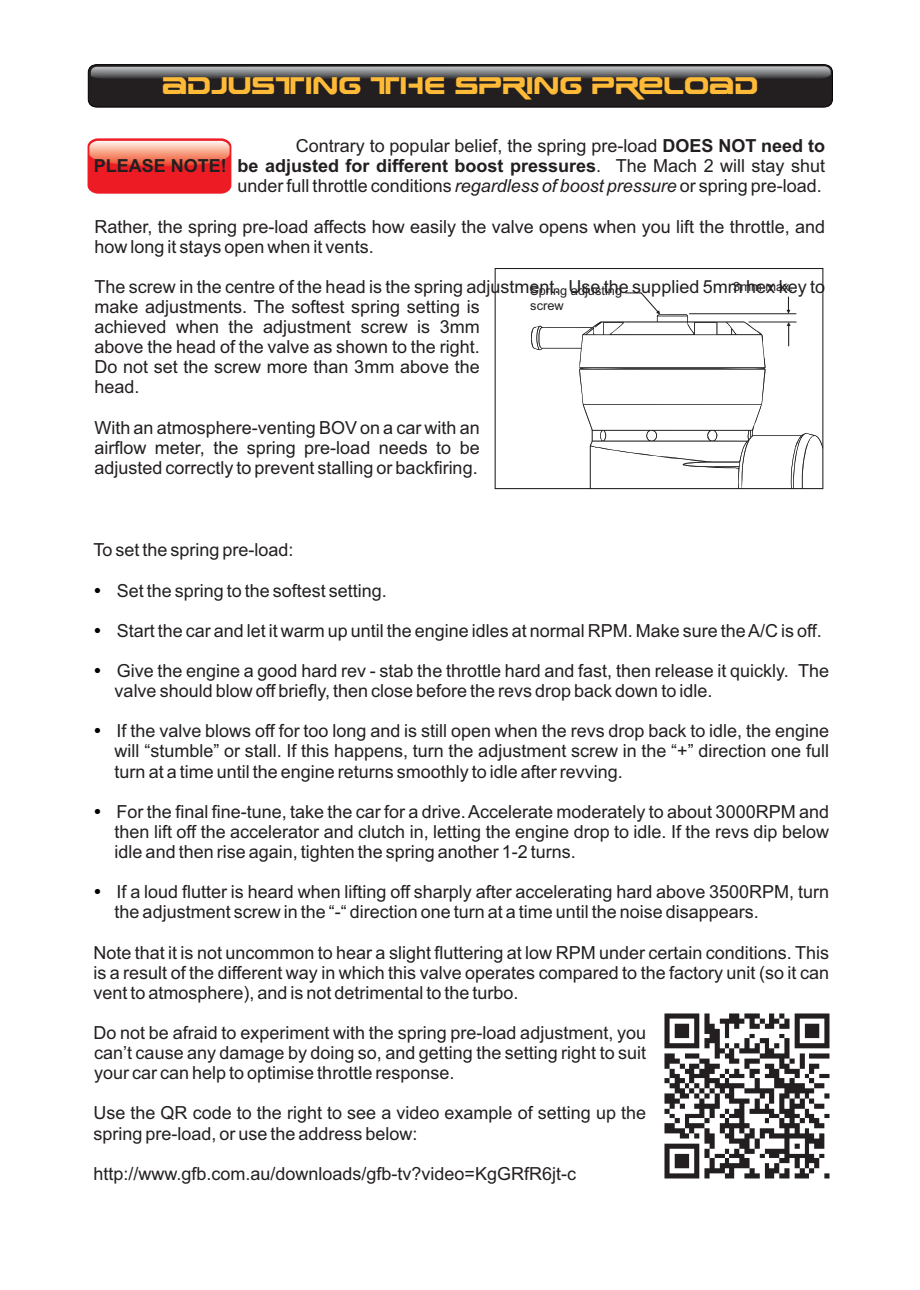
<style>
.page{position:relative;width:920px;height:1290px;background:#fff}
.page>*{position:absolute;margin:0;border:0;box-sizing:border-box;transform-origin:0 0}
.t1{font:24px "Earth Normal";color:#ffbb37}
.t2{font:18px/20.1px "Arial";color:#231f20;text-align:justify}
.t3{font:700 18px "Arial";color:#231f20}
.t4{font:12.75px/14.2px "Arial";color:#231f20}
.s1{font-weight:700}
.s2{font-style:italic}
</style>
<div class="page">
<img style="left:664px;top:1013px;width:166px;height:166px">
<svg style="left:88px;top:138px;width:143px;height:56px;background:#f15651"></svg>
<svg style="left:88px;top:64px;width:745px;height:43px;background:#3b393a"></svg>
<svg style="left:495px;top:268px;width:328px;height:221px"></svg>
<svg style="left:531px;top:314px;width:292px;height:175px"></svg>
<hr style="left:762px;top:335px;width:3px;height:33px;background:#231f20">
<h1 class="t1" style="left:162px;top:77px;width:598px">ADJUSTING THE SPRING PRELOAD</h1>
<p class="t2" style="left:238px;top:137px;width:589px;text-indent:58px">Contrary to popular belief, the spring pre-load <span class="s1">DOES NOT need to be adjusted for different boost pressures</span>. The Mach 2 will stay shut under full throttle conditions <span class="s2">regardless of boost pressure</span> or spring pre-load.</p>
<p class="t2" style="left:94px;top:218px;width:732px">Rather, the spring pre-load affects how easily the valve opens when you lift the throttle, and how long it stays open when it vents.</p>
<p class="t2" style="left:94px;top:278px;width:732px;text-align:left">The screw in the centre of the head is the spring adjustment. Use the supplied 5mm hex key to make adjustments. The softest spring setting is<br>achieved when the adjustment screw is 3mm<br>above the head of the valve as shown to the right.<br>Do not set the screw more than 3mm above the<br>head.</p>
<p class="t2" style="left:94px;top:419px;width:387px">With an atmosphere-venting BOV on a car with an airflow meter, the spring pre-load needs to be adjusted correctly to prevent stalling or backfiring.</p>
<p class="t3" style="left:94px;top:159px;width:135px">PLEASE NOTE!</p>
<p class="t4" style="left:733px;top:280px;width:61px">3mm max.</p>
<p class="t4" style="left:530px;top:285px;width:93px">Spring adjusting screw</p>
<p class="t2" style="left:93px;top:542px;width:202px">To set the spring pre-load:</p>
<p class="t2" style="left:117px;top:582px;width:272px">Set the spring to the softest setting.</p>
<p class="t2" style="left:117px;top:622px;width:706px">Start the car and let it warm up until the engine idles at normal RPM. Make sure the A/C is off.</p>
<p class="t2" style="left:115px;top:662px;width:716px">Give the engine a good hard rev - stab the throttle hard and fast, then release it quickly. The valve should blow off briefly, then close before the revs drop back down to idle.</p>
<p class="t2" style="left:115px;top:722px;width:716px">If the valve blows off for too long and is still open when the revs drop back to idle, the engine will “stumble” or stall. If this happens, turn the adjustment screw in the “+” direction one full turn at a time until the engine returns smoothly to idle after revving.</p>
<p class="t2" style="left:115px;top:803px;width:716px">For the final fine-tune, take the car for a drive. Accelerate moderately to about 3000RPM and then lift off the accelerator and clutch in, letting the engine drop to idle. If the revs dip below idle and then rise again, tighten the spring another 1-2 turns.</p>
<p class="t2" style="left:115px;top:883px;width:716px">If a loud flutter is heard when lifting off sharply after accelerating hard above 3500RPM, turn the adjustment screw in the “-“ direction one turn at a time until the noise disappears.</p>
<p class="t2" style="left:93px;top:944px;width:737px">Note that it is not uncommon to hear a slight fluttering at low RPM under certain conditions. This is a result of the different way in which this valve operates compared to the factory unit (so it can vent to atmosphere), and is not detrimental to the turbo.</p>
<p class="t2" style="left:93px;top:1024px;width:554px">Do not be afraid to experiment with the spring pre-load adjustment, you can’t cause any damage by doing so, and getting the setting right to suit your car can help to optimise throttle response.</p>
<p class="t2" style="left:93px;top:1105px;width:554px">Use the QR code to the right to see a video example of setting up the spring pre-load, or use the address below:</p>
<p class="t2" style="left:93px;top:1165px;width:484px">http://www.gfb.com.au/downloads/gfb-tv?video=KgGRfR6jt-c</p>
</div>
